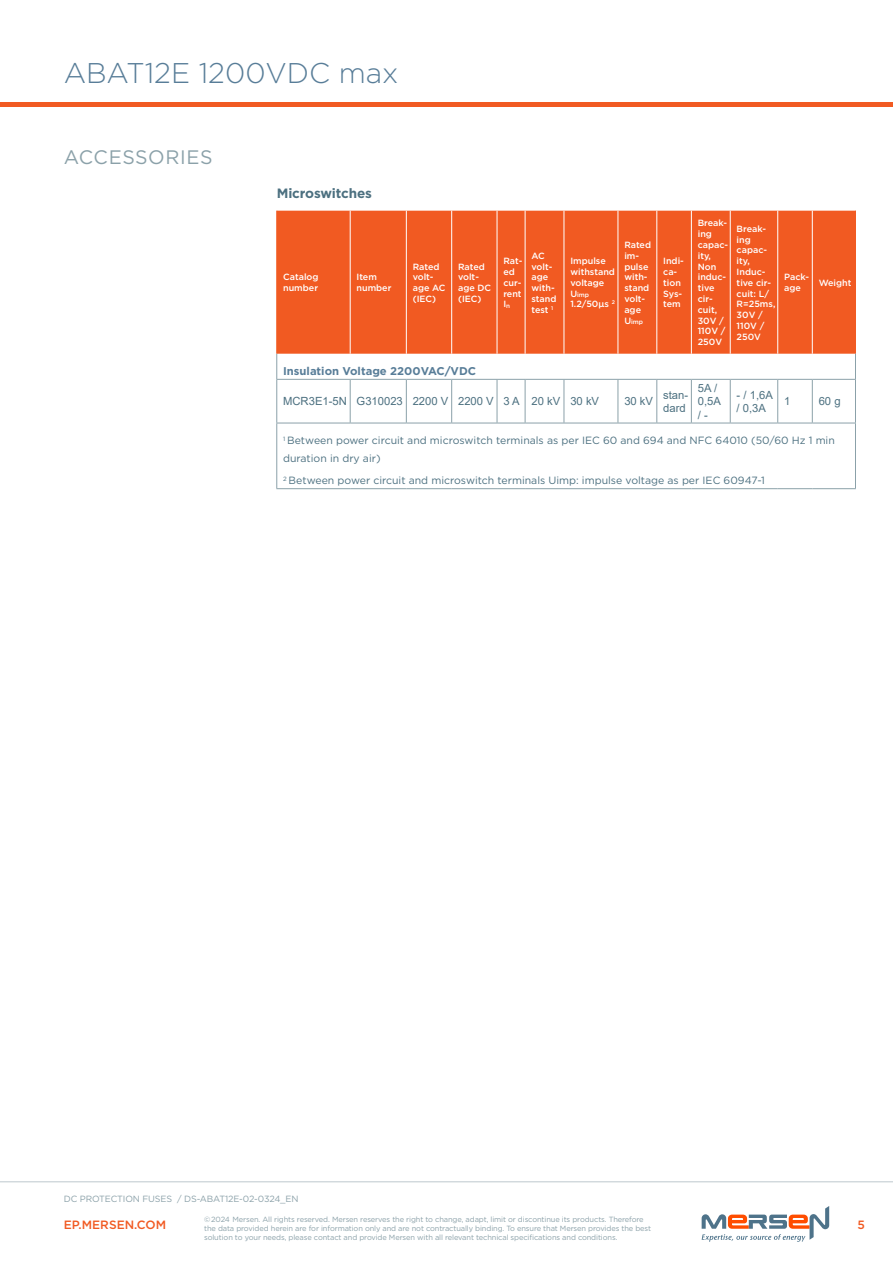
<style>
.page{position:relative;width:893px;height:1263px;background:#fff}
.page>*{position:absolute;margin:0;border:0;box-sizing:border-box;transform-origin:0 0}
.t1{font:300 28.5px "Gotham";color:#587d98}
.t2{font:19.5px "Gotham";letter-spacing:.03em;color:#8ba1a9}
.t3{font:700 13.5px "Gotham";letter-spacing:-.01em;color:#4c7080}
.t4{font:500 12px "Gotham";color:#f15a22}
.t5{font:11.25px/13.5px "Arial";color:#4c7080}
.t6{font:700 11.25px "Gotham";color:#587d98}
.t7{font:10.5px/18px "Gotham";color:#4c7080}
.t8{font:500 9px/10.8px "Gotham";color:#fff}
.t9{font:9px "Gotham";letter-spacing:-.015em;color:#8ba1a9}
.t10{font:7.5px/9px "Gotham";letter-spacing:-.015em;color:#8ba1a9}
.t11{font:500 6.3px "Gotham";color:#fff}
.s1{font-size:6.3px}
.s2{font-size:9px}
</style>
<div class="page">
<hr style="left:0;top:102px;width:893px;height:4px;background:#f15a22">
<hr style="left:0;top:1181px;width:893px;height:1px;background:#bec8cd">
<svg style="left:702px;top:1206px;width:127px;height:36px"></svg>
<div style="left:277px;top:211px;width:578px;height:143px;background:#f15a22"></div>
<hr style="left:276px;top:211px;width:1px;height:143px;background:#f15a22">
<hr style="left:350px;top:211px;width:1px;height:143px;background:#fff">
<hr style="left:406px;top:211px;width:1px;height:143px;background:#fff">
<hr style="left:451px;top:211px;width:1px;height:143px;background:#fff">
<hr style="left:497px;top:211px;width:1px;height:143px;background:#fff">
<hr style="left:525px;top:211px;width:1px;height:143px;background:#fff">
<hr style="left:564px;top:211px;width:1px;height:143px;background:#fff">
<hr style="left:618px;top:211px;width:1px;height:143px;background:#fff">
<hr style="left:656px;top:211px;width:1px;height:143px;background:#fff">
<hr style="left:691px;top:211px;width:1px;height:143px;background:#fff">
<hr style="left:730px;top:211px;width:1px;height:143px;background:#fff">
<hr style="left:777px;top:211px;width:1px;height:143px;background:#fff">
<hr style="left:812px;top:211px;width:1px;height:143px;background:#fff">
<hr style="left:855px;top:211px;width:1px;height:143px;background:#f15a22">
<hr style="left:350px;top:380px;width:1px;height:43px;background:#8ba1a9">
<hr style="left:406px;top:380px;width:1px;height:43px;background:#8ba1a9">
<hr style="left:451px;top:380px;width:1px;height:43px;background:#8ba1a9">
<hr style="left:276px;top:380px;width:1px;height:43px;background:#8ba1a9">
<hr style="left:497px;top:380px;width:1px;height:43px;background:#8ba1a9">
<hr style="left:525px;top:380px;width:1px;height:43px;background:#8ba1a9">
<hr style="left:564px;top:380px;width:1px;height:43px;background:#8ba1a9">
<hr style="left:618px;top:380px;width:1px;height:43px;background:#8ba1a9">
<hr style="left:656px;top:380px;width:1px;height:43px;background:#8ba1a9">
<hr style="left:691px;top:380px;width:1px;height:43px;background:#8ba1a9">
<hr style="left:730px;top:380px;width:1px;height:43px;background:#8ba1a9">
<hr style="left:777px;top:380px;width:1px;height:43px;background:#8ba1a9">
<hr style="left:812px;top:380px;width:1px;height:43px;background:#8ba1a9">
<hr style="left:855px;top:380px;width:1px;height:43px;background:#8ba1a9">
<svg style="left:276px;top:354px;width:1px;height:25px"></svg>
<svg style="left:855px;top:354px;width:1px;height:25px"></svg>
<hr style="left:276px;top:379px;width:74px;height:1px;background:#8ba1a9">
<hr style="left:350px;top:379px;width:56px;height:1px;background:#8ba1a9">
<hr style="left:406px;top:379px;width:46px;height:1px;background:#8ba1a9">
<hr style="left:452px;top:379px;width:45px;height:1px;background:#8ba1a9">
<svg style="left:497px;top:379px;width:28px;height:1px"></svg>
<hr style="left:525px;top:379px;width:39px;height:1px;background:#8ba1a9">
<hr style="left:564px;top:379px;width:54px;height:1px;background:#8ba1a9">
<hr style="left:618px;top:379px;width:39px;height:1px;background:#8ba1a9">
<hr style="left:657px;top:379px;width:34px;height:1px;background:#8ba1a9">
<hr style="left:691px;top:379px;width:39px;height:1px;background:#8ba1a9">
<hr style="left:730px;top:379px;width:48px;height:1px;background:#8ba1a9">
<hr style="left:778px;top:379px;width:34px;height:1px;background:#8ba1a9">
<hr style="left:812px;top:379px;width:44px;height:1px;background:#8ba1a9">
<hr style="left:276px;top:423px;width:74px;height:1px;background:#8ba1a9">
<hr style="left:276px;top:423px;width:1px;height:65px;background:#8ba1a9">
<hr style="left:350px;top:423px;width:56px;height:1px;background:#8ba1a9">
<hr style="left:406px;top:423px;width:46px;height:1px;background:#8ba1a9">
<hr style="left:452px;top:423px;width:45px;height:1px;background:#8ba1a9">
<svg style="left:497px;top:423px;width:28px;height:1px"></svg>
<hr style="left:525px;top:423px;width:39px;height:1px;background:#8ba1a9">
<hr style="left:564px;top:423px;width:54px;height:1px;background:#8ba1a9">
<hr style="left:618px;top:423px;width:39px;height:1px;background:#8ba1a9">
<hr style="left:657px;top:423px;width:34px;height:1px;background:#8ba1a9">
<hr style="left:691px;top:423px;width:39px;height:1px;background:#8ba1a9">
<hr style="left:730px;top:423px;width:48px;height:1px;background:#8ba1a9">
<hr style="left:778px;top:423px;width:34px;height:1px;background:#8ba1a9">
<hr style="left:812px;top:423px;width:44px;height:1px;background:#8ba1a9">
<hr style="left:855px;top:423px;width:1px;height:65px;background:#8ba1a9">
<hr style="left:276px;top:488px;width:74px;height:1px;background:#8ba1a9">
<hr style="left:350px;top:488px;width:56px;height:1px;background:#8ba1a9">
<hr style="left:406px;top:488px;width:46px;height:1px;background:#8ba1a9">
<hr style="left:452px;top:488px;width:45px;height:1px;background:#8ba1a9">
<svg style="left:497px;top:488px;width:28px;height:1px"></svg>
<hr style="left:525px;top:488px;width:39px;height:1px;background:#8ba1a9">
<hr style="left:564px;top:488px;width:54px;height:1px;background:#8ba1a9">
<hr style="left:618px;top:488px;width:39px;height:1px;background:#8ba1a9">
<hr style="left:657px;top:488px;width:34px;height:1px;background:#8ba1a9">
<hr style="left:691px;top:488px;width:39px;height:1px;background:#8ba1a9">
<hr style="left:730px;top:488px;width:48px;height:1px;background:#8ba1a9">
<hr style="left:778px;top:488px;width:34px;height:1px;background:#8ba1a9">
<hr style="left:812px;top:488px;width:44px;height:1px;background:#8ba1a9">
<h1 class="t1" style="left:64px;top:55px;width:336px">ABAT12E 1200VDC max</h1>
<h2 class="t2" style="left:64px;top:145px;width:150px">ACCESSORIES</h2>
<h3 class="t3" style="left:277px;top:184px;width:97px">Microswitches</h3>
<p class="t8" style="left:283px;top:272px;width:37px">Catalog number</p>
<p class="t8" style="left:357px;top:272px;width:36px">Item number</p>
<p class="t8" style="left:413px;top:261px;width:34px">Rated volt&shy;age AC (IEC)</p>
<p class="t8" style="left:458px;top:261px;width:35px">Rated volt&shy;age DC (IEC)</p>
<p class="t8" style="left:503px;top:255px;width:21px">Rat&shy;ed cur&shy;rent<br>I<span class="s1">n</span></p>
<p class="t8" style="left:531px;top:250px;width:27px">AC volt&shy;age with&shy;stand test <sup>1</sup></p>
<p class="t8" style="left:570px;top:255px;width:46px">Impulse withstand voltage</p>
<p class="t11" style="left:570px;top:291px;width:20px"><span class="s2">U</span>imp</p>
<p class="t8" style="left:570px;top:299px;width:46px">1.2/50µs <sup>2</sup></p>
<p class="t8" style="left:624px;top:239px;width:28px">Rated im&shy;pulse with&shy;stand volt&shy;age</p>
<p class="t11" style="left:624px;top:318px;width:20px"><span class="s2">U</span>imp</p>
<p class="t8" style="left:663px;top:255px;width:22px">Indi&shy;ca&shy;tion<br>Sys&shy;tem</p>
<p class="t8" style="left:698px;top:218px;width:32px">Break&shy;ing capac&shy;ity,<br>Non induc&shy;tive cir&shy;cuit,<br>30V /<br>110V /<br>250V</p>
<p class="t8" style="left:737px;top:223px;width:40px">Break&shy;ing capac&shy;ity,<br>Induc&shy;tive cir&shy;cuit: L/<br>R=25ms,<br>30V /<br>110V /<br>250V</p>
<p class="t8" style="left:784px;top:272px;width:27px">Pack&shy;age</p>
<p class="t8" style="left:819px;top:277px;width:34px">Weight</p>
<p class="t6" style="left:283px;top:364px;width:195px">Insulation Voltage 2200VAC/VDC</p>
<p class="t5" style="left:283px;top:394px;width:317px">MCR3E1-5N G310023 2200 V 2200 V 3 A 20 kV 30 kV</p>
<p class="t5" style="left:624px;top:394px;width:30px">30 kV</p>
<p class="t5" style="left:663px;top:388px;width:27px">stan&shy;dard</p>
<p class="t5" style="left:698px;top:381px;width:25px">5A /<br>0,5A / -</p>
<p class="t5" style="left:737px;top:388px;width:38px">- / 1,6A / 0,3A</p>
<p class="t5" style="left:784px;top:394px;width:8px">1</p>
<p class="t5" style="left:819px;top:394px;width:23px">60 g</p>
<p class="t7" style="left:283px;top:431px;width:553px"><sup>1</sup> Between power circuit and microswitch terminals as per IEC 60 and 694 and NFC 64010 (50/60 Hz 1 min duration in dry air)</p>
<p class="t7" style="left:283px;top:471px;width:483px"><sup>2</sup> Between power circuit and microswitch terminals Uimp: impulse voltage as per IEC 60947-1</p>
<p class="t9" style="left:64px;top:1193px;width:236px">DC PROTECTION FUSES / DS-ABAT12E-02-0324_EN</p>
<h3 class="t4" style="left:64px;top:1217px;width:104px">EP.MERSEN.COM</h3>
<h3 class="t4" style="left:857px;top:1217px;width:9px">5</h3>
<p class="t10" style="left:204px;top:1215px;width:448px">©2024 Mersen. All rights reserved. Mersen reserves the right to change, adapt, limit or discontinue its products. Therefore the data provided herein are for information only and are not contractually binding. To ensure that Mersen provides the best solution to your needs, please contact and provide Mersen with all relevant technical specifications and conditions.</p>
</div>
